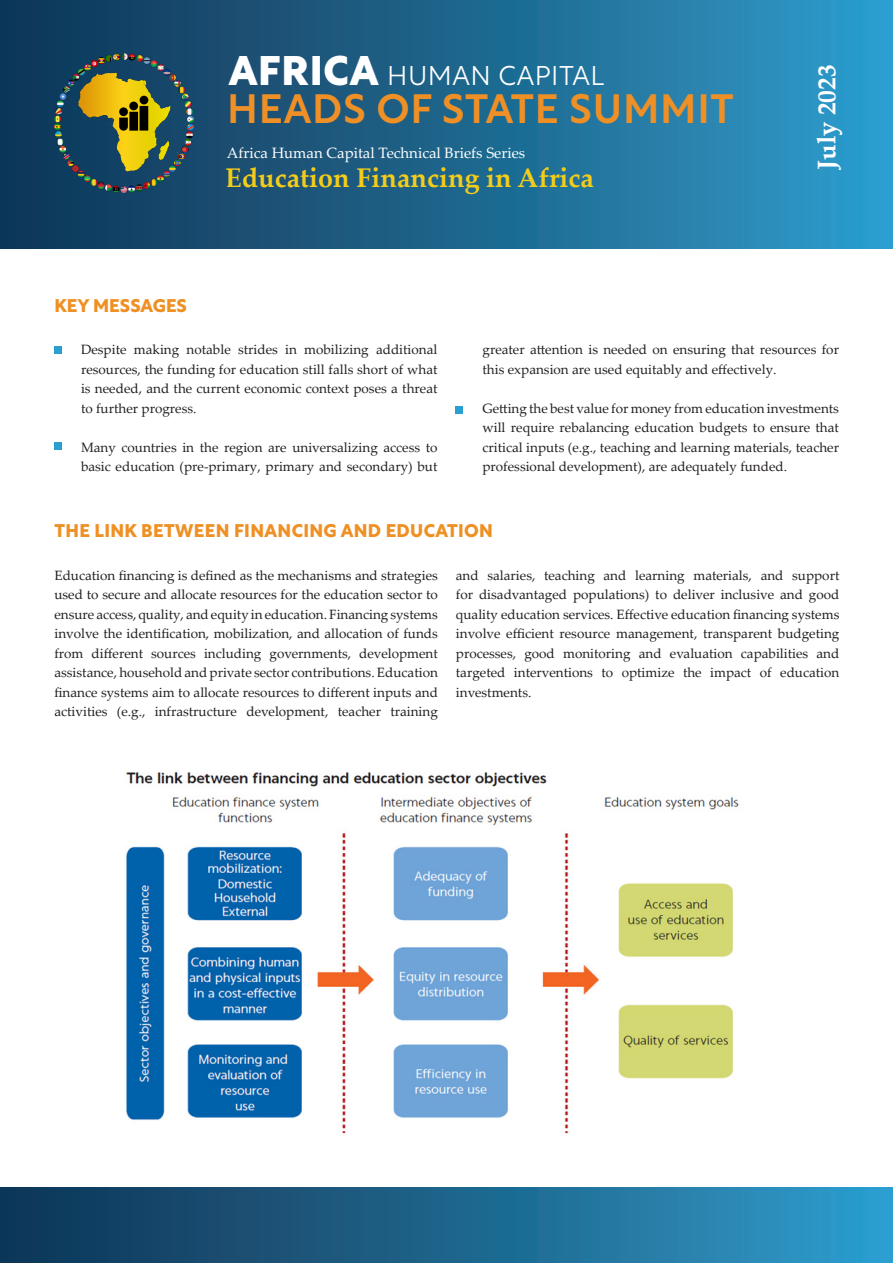
<style>
.page{position:relative;width:893px;height:1263px;background:#fff}
.page>*{position:absolute;margin:0;border:0;box-sizing:border-box;transform-origin:0 0}
.t1{font:500 40.5px "Rustica";letter-spacing:.02em;color:#ef9027}
.t2{font:700 27px "Palatino Linotype";color:#f4cc1a}
.t3{font:300 27px "Rustica";letter-spacing:.02em;color:#fff}
.t4{font:700 25.5px "Palatino Linotype";color:#fff}
.t5{font:700 18px "Rustica";letter-spacing:.02em;color:#ef9024}
.t6{font:700 18px "Rustica";color:#ef9024}
.t7{font:15px "Palatino Linotype";color:#fff}
.t8{font:13.5px/19.5px "Palatino Linotype";color:#231f20;text-align:justify}
.s1{font-weight:800;font-size:40.5px}
</style>
<div class="page">
<div style="left:0;top:0;width:893px;height:248px;background:linear-gradient(to right,#0f3252,#2e9bca)"></div>
<div style="left:0;top:1187px;width:893px;height:76px;background:linear-gradient(to right,#0f3252,#2e9bca)"></div>
<div style="left:54px;top:346px;width:8px;height:8px;background:#2aa0d2"></div>
<div style="left:54px;top:442px;width:8px;height:8px;background:#2aa0d2"></div>
<div style="left:455px;top:406px;width:8px;height:7px;background:#2aa0d2"></div>
<img style="left:126px;top:771px;width:613px;height:363px">
<img style="left:54px;top:54px;width:139px;height:139px">
<p class="t3" style="left:229px;top:52px;width:377px"><span class="s1">AFRICA</span> HUMAN CAPITAL</p>
<p class="t1" style="left:227px;top:74px;width:508px">HEADS OF STATE SUMMIT</p>
<p class="t7" style="left:227px;top:142px;width:300px">Africa Human Capital Technical Briefs Series</p>
<p class="t2" style="left:225px;top:159px;width:370px">Education Financing in Africa</p>
<p class="t6" style="left:54px;top:290px;width:134px">KEY MESSAGES</p>
<p class="t4" style="left:809px;top:170px;width:107px;rotate:-90deg">July 2023</p>
<p class="t8" style="left:81px;top:339px;width:358px;text-indent:-27px">• Despite making notable strides in mobilizing additional resources, the funding for education still falls short of what is needed, and the current economic context poses a threat to further progress.</p>
<p class="t8" style="left:54px;top:437px;width:385px;text-align:right">• Many countries in the region are universalizing access to basic education (pre-primary, primary and secondary) but</p>
<p class="t8" style="left:482px;top:339px;width:358px">greater attention is needed on ensuring that resources for this expansion are used equitably and effectively.</p>
<p class="t8" style="left:482px;top:398px;width:358px;text-indent:-27px">• Getting the best value for money from education investments will require rebalancing education budgets to ensure that critical inputs (e.g., teaching and learning materials, teacher professional development), are adequately funded.</p>
<p class="t5" style="left:55px;top:515px;width:440px">THE LINK BETWEEN FINANCING AND EDUCATION</p>
<p class="t8" style="left:54px;top:565px;width:385px">Education financing is defined as the mechanisms and strategies used to secure and allocate resources for the education sector to ensure access, quality, and equity in education. Financing systems involve the identification, mobilization, and allocation of funds from different sources including governments, development assistance, household and private sector contributions. Education finance systems aim to allocate resources to different inputs and activities (e.g., infrastructure development, teacher training</p>
<p class="t8" style="left:456px;top:565px;width:385px">and salaries, teaching and learning materials, and support for disadvantaged populations) to deliver inclusive and good quality education services. Effective education financing systems involve efficient resource management, transparent budgeting processes, good monitoring and evaluation capabilities and targeted interventions to optimize the impact of education investments.</p>
</div>
